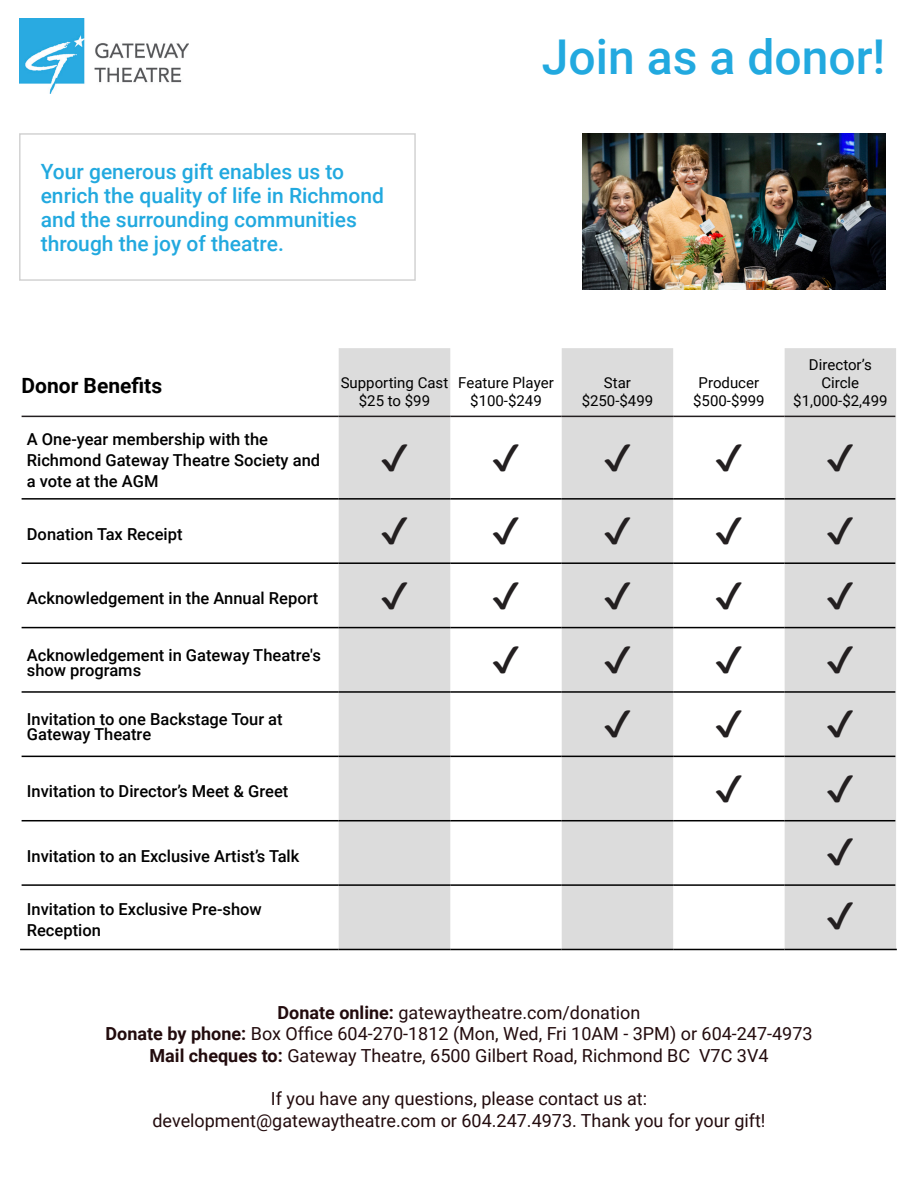
<style>
.page{position:relative;width:918px;height:1188px;background:#fff}
.page>*{position:absolute;margin:0;border:0;box-sizing:border-box;transform-origin:0 0}
.t1{font:500 48px "Roboto";color:#22a9df}
.t2{font:500 21px/24px "Roboto";color:#22a9df}
.t3{font:700 21px "Roboto";color:#000}
.t4{font:18px "Roboto";color:#220b0d}
.t5{font:500 16.5px/21px "Roboto";color:#000}
.t6{font:15px/18px "Roboto";color:#000;text-align:center}
.s1{font-weight:700}
</style>
<div class="page">
<svg style="left:339px;top:348px;width:557px;height:601px;fill:#dcdcdc"></svg>
<hr style="left:22px;top:416px;width:317px;height:1px;background:#231f20">
<hr style="left:339px;top:416px;width:111px;height:1px;background:#231f20">
<hr style="left:450px;top:416px;width:112px;height:1px;background:#231f20">
<hr style="left:562px;top:416px;width:111px;height:1px;background:#231f20">
<hr style="left:673px;top:416px;width:112px;height:1px;background:#231f20">
<hr style="left:785px;top:416px;width:110px;height:1px;background:#231f20">
<hr style="left:22px;top:562px;width:317px;height:2px;background:#000">
<hr style="left:785px;top:562px;width:110px;height:2px;background:#000">
<hr style="left:22px;top:627px;width:317px;height:1px;background:#000">
<hr style="left:785px;top:627px;width:110px;height:1px;background:#000">
<hr style="left:22px;top:691px;width:317px;height:2px;background:#000">
<hr style="left:339px;top:691px;width:111px;height:2px;background:#000">
<hr style="left:22px;top:756px;width:317px;height:1px;background:#000">
<hr style="left:339px;top:756px;width:111px;height:1px;background:#000">
<hr style="left:450px;top:756px;width:112px;height:1px;background:#000">
<hr style="left:562px;top:756px;width:111px;height:1px;background:#000">
<hr style="left:673px;top:756px;width:112px;height:1px;background:#000">
<hr style="left:785px;top:756px;width:110px;height:1px;background:#000">
<hr style="left:22px;top:820px;width:317px;height:1px;background:#000">
<hr style="left:339px;top:820px;width:111px;height:1px;background:#000">
<hr style="left:450px;top:820px;width:112px;height:1px;background:#000">
<hr style="left:562px;top:820px;width:111px;height:1px;background:#000">
<hr style="left:673px;top:820px;width:112px;height:1px;background:#000">
<hr style="left:785px;top:820px;width:110px;height:1px;background:#000">
<hr style="left:22px;top:884px;width:317px;height:2px;background:#000">
<hr style="left:339px;top:884px;width:111px;height:2px;background:#000">
<hr style="left:450px;top:884px;width:112px;height:2px;background:#000">
<hr style="left:562px;top:884px;width:111px;height:2px;background:#000">
<hr style="left:673px;top:884px;width:112px;height:2px;background:#000">
<hr style="left:785px;top:884px;width:110px;height:2px;background:#000">
<hr style="left:20px;top:949px;width:319px;height:1px;background:#000">
<hr style="left:339px;top:949px;width:111px;height:1px;background:#000">
<hr style="left:450px;top:949px;width:112px;height:1px;background:#000">
<hr style="left:562px;top:949px;width:111px;height:1px;background:#000">
<hr style="left:673px;top:949px;width:112px;height:1px;background:#000">
<hr style="left:785px;top:949px;width:112px;height:1px;background:#000">
<hr style="left:22px;top:498px;width:317px;height:2px;background:#000">
<hr style="left:339px;top:498px;width:111px;height:2px;background:#000">
<hr style="left:450px;top:498px;width:112px;height:2px;background:#000">
<hr style="left:562px;top:498px;width:111px;height:2px;background:#000">
<hr style="left:673px;top:498px;width:112px;height:2px;background:#000">
<hr style="left:785px;top:498px;width:110px;height:2px;background:#000">
<hr style="left:339px;top:562px;width:111px;height:2px;background:#000">
<hr style="left:450px;top:562px;width:112px;height:2px;background:#000">
<hr style="left:562px;top:562px;width:111px;height:2px;background:#000">
<hr style="left:673px;top:562px;width:112px;height:2px;background:#000">
<hr style="left:339px;top:627px;width:111px;height:1px;background:#000">
<hr style="left:450px;top:627px;width:112px;height:1px;background:#000">
<hr style="left:562px;top:627px;width:111px;height:1px;background:#000">
<hr style="left:673px;top:627px;width:112px;height:1px;background:#000">
<hr style="left:450px;top:691px;width:112px;height:2px;background:#000">
<hr style="left:562px;top:691px;width:111px;height:2px;background:#000">
<hr style="left:673px;top:691px;width:112px;height:2px;background:#000">
<hr style="left:785px;top:691px;width:110px;height:2px;background:#000">
<img style="left:20px;top:18px;width:169px;height:76px">
<img style="left:582px;top:133px;width:304px;height:157px">
<svg style="left:382px;top:444px;width:25px;height:27px"></svg>
<svg style="left:493px;top:444px;width:26px;height:27px"></svg>
<svg style="left:605px;top:444px;width:25px;height:27px"></svg>
<svg style="left:716px;top:444px;width:26px;height:27px"></svg>
<svg style="left:828px;top:444px;width:25px;height:27px"></svg>
<svg style="left:382px;top:517px;width:25px;height:28px"></svg>
<svg style="left:493px;top:517px;width:26px;height:28px"></svg>
<svg style="left:605px;top:517px;width:25px;height:28px"></svg>
<svg style="left:716px;top:517px;width:26px;height:28px"></svg>
<svg style="left:828px;top:517px;width:25px;height:28px"></svg>
<svg style="left:382px;top:581px;width:25px;height:28px"></svg>
<svg style="left:493px;top:581px;width:26px;height:28px"></svg>
<svg style="left:605px;top:581px;width:25px;height:28px"></svg>
<svg style="left:716px;top:581px;width:26px;height:28px"></svg>
<svg style="left:828px;top:581px;width:25px;height:28px"></svg>
<svg style="left:493px;top:646px;width:26px;height:27px"></svg>
<svg style="left:605px;top:646px;width:25px;height:27px"></svg>
<svg style="left:716px;top:646px;width:26px;height:27px"></svg>
<svg style="left:828px;top:646px;width:25px;height:27px"></svg>
<svg style="left:605px;top:710px;width:25px;height:28px"></svg>
<svg style="left:716px;top:710px;width:26px;height:28px"></svg>
<svg style="left:828px;top:710px;width:25px;height:28px"></svg>
<svg style="left:716px;top:775px;width:26px;height:27px"></svg>
<svg style="left:828px;top:775px;width:25px;height:27px"></svg>
<svg style="left:828px;top:838px;width:25px;height:27px"></svg>
<svg style="left:828px;top:902px;width:25px;height:27px"></svg>
<p class="t2" style="left:41px;top:159px;width:345px">Your generous gift enables us to enrich the quality of life in Richmond and the surrounding communities through the joy of theatre.</p>
<p class="t1" style="left:542px;top:23px;width:345px">Join as a donor!</p>
<p class="t3" style="left:22px;top:371px;width:142px">Donor Benefits</p>
<p class="t6" style="left:341px;top:373px;width:109px">Supporting Cast $25 to $99</p>
<p class="t6" style="left:458px;top:373px;width:97px">Feature Player $100-$249</p>
<p class="t6" style="left:582px;top:373px;width:73px">Star $250-$499</p>
<p class="t6" style="left:693px;top:373px;width:73px">Producer $500-$999</p>
<p class="t5" style="left:27px;top:428px;width:295px">A One-year membership with the<br>Richmond Gateway Theatre Society and a vote at the AGM</p>
<p class="t5" style="left:27px;top:523px;width:157px">Donation Tax Receipt</p>
<p class="t5" style="left:27px;top:587px;width:293px">Acknowledgement in the Annual Report</p>
<p class="t5" style="left:27px;top:647px;width:296px;line-height:15px">Acknowledgement in Gateway Theatre's show programs</p>
<p class="t5" style="left:27px;top:711px;width:257px;line-height:15px">Invitation to one Backstage Tour at<br>Gateway Theatre</p>
<p class="t5" style="left:27px;top:780px;width:263px">Invitation to Director’s Meet &amp; Greet</p>
<p class="t5" style="left:27px;top:845px;width:274px">Invitation to an Exclusive Artist’s Talk</p>
<p class="t5" style="left:27px;top:898px;width:237px">Invitation to Exclusive Pre-show<br>Reception</p>
<p class="t6" style="left:809px;top:355px;width:64px">Director’s</p>
<p class="t6" style="left:821px;top:373px;width:39px">Circle</p>
<p class="t6" style="left:793px;top:391px;width:96px">$1,000-$2,499</p>
<p class="t4" style="left:277px;top:1000px;width:365px"><span class="s1">Donate online:</span> gatewaytheatre.com/donation</p>
<p class="t4" style="left:105px;top:1021px;width:709px"><span class="s1">Donate by phone:</span> Box Office 604-270-1812 (Mon, Wed, Fri 10AM - 3PM) or 604-247-4973</p>
<p class="t4" style="left:149px;top:1043px;width:621px"><span class="s1">Mail cheques to:</span> Gateway Theatre, 6500 Gilbert Road, Richmond BC V7C 3V4</p>
<p class="t4" style="left:271px;top:1086px;width:378px">If you have any questions, please contact us at:</p>
<p class="t4" style="left:152px;top:1108px;width:615px">development@gatewaytheatre.com or 604.247.4973. Thank you for your gift!</p>
</div>
